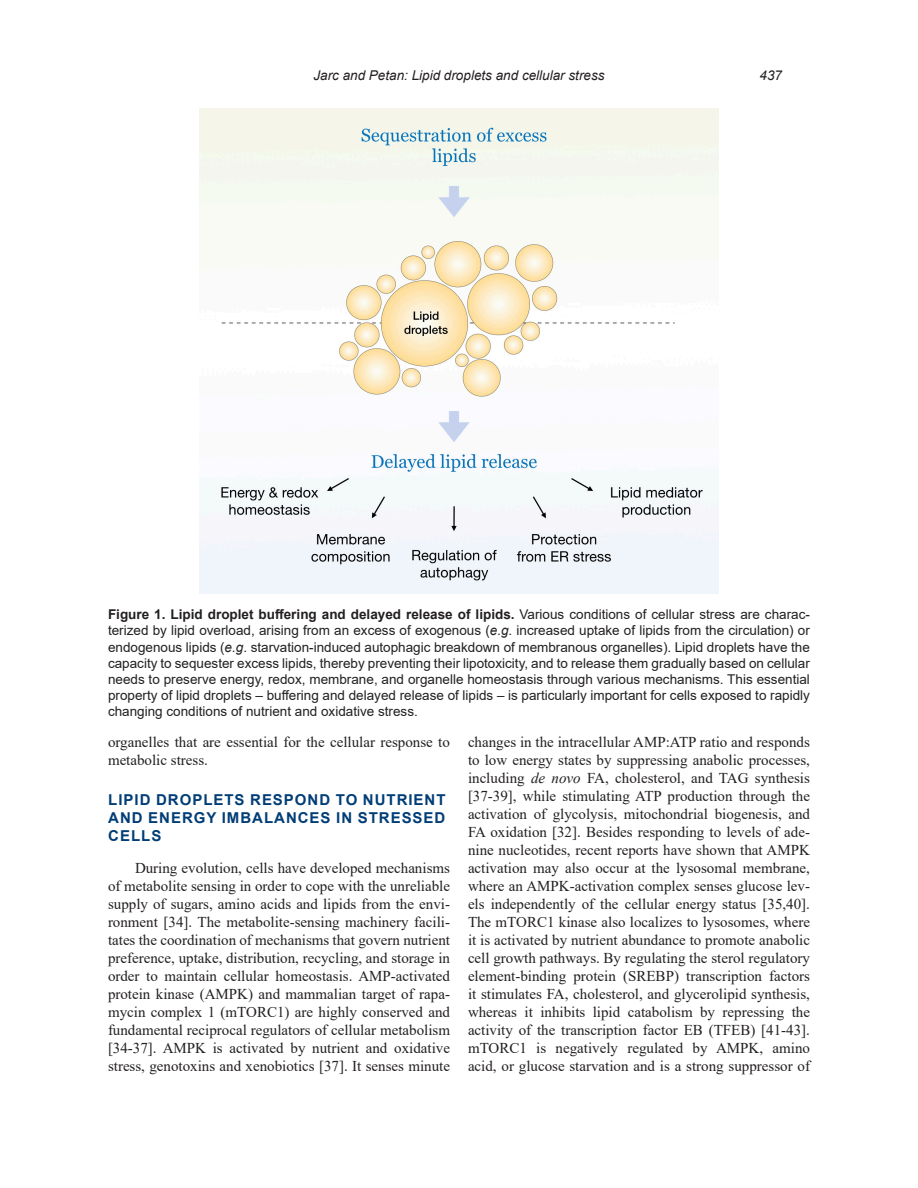
<style>
.page{position:relative;width:918px;height:1188px;background:#fff}
.page>*{position:absolute;margin:0;border:0;box-sizing:border-box;transform-origin:0 0}
.t1{font:15px/18px "Times New Roman";color:#231f20;text-align:justify}
.t2{font:700 15px/18px "Arial";letter-spacing:.065em;color:#003d76;text-align:justify}
.t3{font:13.5px/16.2px "Arial";color:#231f20;text-align:justify}
.t4{font:italic 13.5px "Arial";color:#231f20}
.s1{font-weight:700}
.s2{font-style:italic}
</style>
<div class="page">
<img style="left:200px;top:108px;width:518px;height:486px">
<p class="t4" style="left:313px;top:67px;width:293px">Jarc and Petan: Lipid droplets and cellular stress</p>
<p class="t4" style="left:760px;top:67px;width:24px">437</p>
<p class="t3" style="left:108px;top:606px;width:703px"><span class="s1">Figure 1. Lipid droplet buffering and delayed release of lipids.</span> Various conditions of cellular stress are charac&shy;terized by lipid overload, arising from an excess of exogenous (<span class="s2">e.g</span>. increased uptake of lipids from the circulation) or endogenous lipids (<span class="s2">e.g</span>. starvation-induced autophagic breakdown of membranous organelles). Lipid droplets have the capacity to sequester excess lipids, thereby preventing their lipotoxicity, and to release them gradually based on cellular needs to preserve energy, redox, membrane, and organelle homeostasis through various mechanisms. This essential property of lipid droplets – buffering and delayed release of lipids – is particularly important for cells exposed to rapidly changing conditions of nutrient and oxidative stress.</p>
<p class="t1" style="left:108px;top:732px;width:344px">organelles that are essential for the cellular response to metabolic stress.</p>
<p class="t2" style="left:108px;top:791px;width:339px">LIPID DROPLETS RESPOND TO NUTRIENT AND ENERGY IMBALANCES IN STRESSED CELLS</p>
<p class="t1" style="left:108px;top:858px;width:344px;text-indent:27px">During evolution, cells have developed mechanisms of metabolite sensing in order to cope with the unreliable supply of sugars, amino acids and lipids from the envi&shy;ronment [34]. The metabolite-sensing machinery facili&shy;tates the coordination of mechanisms that govern nutrient preference, uptake, distribution, recycling, and storage in order to maintain cellular homeostasis. AMP-activated protein kinase (AMPK) and mammalian target of rapa&shy;mycin complex 1 (mTORC1) are highly conserved and fundamental reciprocal regulators of cellular metabolism [34-37]. AMPK is activated by nutrient and oxidative stress, genotoxins and xenobiotics [37]. It senses minute</p>
<p class="t1" style="left:468px;top:732px;width:344px">changes in the intracellular AMP:ATP ratio and responds to low energy states by suppressing anabolic processes, including <span class="s2">de novo</span> FA, cholesterol, and TAG synthesis [37-39], while stimulating ATP production through the activation of glycolysis, mitochondrial biogenesis, and FA oxidation [32]. Besides responding to levels of ade&shy;nine nucleotides, recent reports have shown that AMPK activation may also occur at the lysosomal membrane, where an AMPK-activation complex senses glucose lev&shy;els independently of the cellular energy status [35,40].<br>The mTORC1 kinase also localizes to lysosomes, where it is activated by nutrient abundance to promote anabolic cell growth pathways. By regulating the sterol regulatory element-binding protein (SREBP) transcription factors it stimulates FA, cholesterol, and glycerolipid synthesis, whereas it inhibits lipid catabolism by repressing the activity of the transcription factor EB (TFEB) [41-43]. mTORC1 is negatively regulated by AMPK, amino acid, or glucose starvation and is a strong suppressor of</p>
</div>
